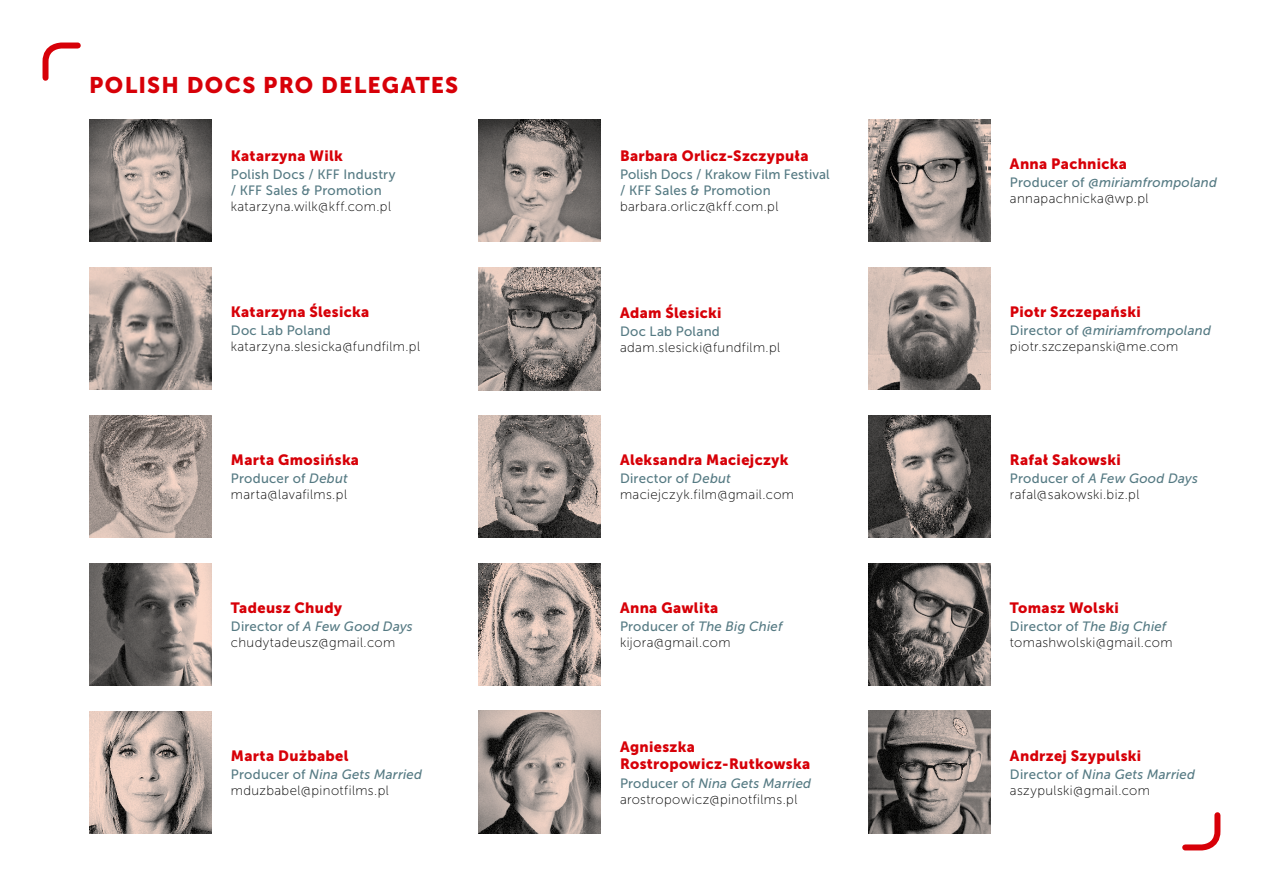
<style>
.page{position:relative;width:1263px;height:893px;background:#fff}
.page>*{position:absolute;margin:0;border:0;box-sizing:border-box;transform-origin:0 0}
.t1{font:22.5px "Museo Sans 900";letter-spacing:.055em;color:#d70008}
.t2{font:14.85px/17.5px "Museo Sans 900";letter-spacing:.025em;color:#d70008}
.t3{font:13.5px "Museo Sans 100";letter-spacing:.03em;color:#000}
.t4{font:italic 13.5px "Museo Sans 500";letter-spacing:.015em;color:#557a83}
.t5{font:13.5px/16.2px "Museo Sans 500";letter-spacing:.015em;color:#557a83}
.s1{font-style:italic}
.s2{font-style:normal}
</style>
<div class="page">
<img style="left:478px;top:711px;width:123px;height:122px">
<img style="left:89px;top:267px;width:123px;height:122px">
<img style="left:89px;top:563px;width:123px;height:122px">
<img style="left:89px;top:415px;width:123px;height:122px">
<img style="left:89px;top:119px;width:123px;height:123px">
<img style="left:478px;top:119px;width:123px;height:123px">
<img style="left:478px;top:563px;width:123px;height:122px">
<img style="left:478px;top:415px;width:123px;height:122px">
<img style="left:868px;top:119px;width:123px;height:123px">
<img style="left:478px;top:268px;width:123px;height:122px">
<img style="left:868px;top:563px;width:123px;height:122px">
<img style="left:868px;top:711px;width:123px;height:122px">
<img style="left:868px;top:415px;width:123px;height:122px">
<img style="left:868px;top:267px;width:123px;height:122px">
<svg style="left:42px;top:42px;width:39px;height:39px"></svg>
<svg style="left:1182px;top:812px;width:39px;height:39px"></svg>
<img style="left:89px;top:711px;width:123px;height:123px">
<h1 class="t1" style="left:89px;top:73px;width:370px">POLISH DOCS PRO DELEGATES</h1>
<p class="t2" style="left:231px;top:146px;width:113px">Katarzyna Wilk</p>
<p class="t5" style="left:231px;top:166px;width:166px">Polish Docs / KFF Industry / KFF Sales &amp; Promotion</p>
<p class="t3" style="left:231px;top:199px;width:162px">katarzyna.wilk@kff.com.pl</p>
<p class="t2" style="left:231px;top:303px;width:140px">Katarzyna Ślesicka</p>
<p class="t5" style="left:231px;top:322px;width:101px">Doc Lab Poland</p>
<p class="t3" style="left:231px;top:339px;width:191px">katarzyna.slesicka@fundfilm.pl</p>
<p class="t2" style="left:231px;top:450px;width:130px">Marta Gmosińska</p>
<p class="t5" style="left:231px;top:470px;width:118px">Producer of <span class="s1">Debut</span></p>
<p class="t3" style="left:231px;top:487px;width:118px">marta@lavafilms.pl</p>
<p class="t2" style="left:231px;top:598px;width:113px">Tadeusz Chudy</p>
<p class="t4" style="left:231px;top:619px;width:183px"><span class="s2">Director of</span> A Few Good Days</p>
<p class="t3" style="left:231px;top:635px;width:166px">chudytadeusz@gmail.com</p>
<p class="t2" style="left:231px;top:747px;width:119px">Marta Dużbabel</p>
<p class="t4" style="left:231px;top:767px;width:193px"><span class="s2">Producer of</span> Nina Gets Married</p>
<p class="t3" style="left:231px;top:783px;width:159px">mduzbabel@pinotfilms.pl</p>
<p class="t2" style="left:620px;top:147px;width:190px">Barbara Orlicz-Szczypuła</p>
<p class="t5" style="left:620px;top:166px;width:211px">Polish Docs / Krakow Film Festival / KFF Sales &amp; Promotion</p>
<p class="t3" style="left:620px;top:199px;width:160px">barbara.orlicz@kff.com.pl</p>
<p class="t2" style="left:620px;top:303px;width:103px">Adam Ślesicki</p>
<p class="t5" style="left:620px;top:323px;width:101px">Doc Lab Poland</p>
<p class="t3" style="left:620px;top:340px;width:162px">adam.slesicki@fundfilm.pl</p>
<p class="t2" style="left:620px;top:450px;width:170px">Aleksandra Maciejczyk</p>
<p class="t5" style="left:620px;top:470px;width:112px">Director of <span class="s1">Debut</span></p>
<p class="t3" style="left:620px;top:487px;width:176px">maciejczyk.film@gmail.com</p>
<p class="t2" style="left:620px;top:598px;width:100px">Anna Gawlita</p>
<p class="t4" style="left:620px;top:619px;width:164px"><span class="s2">Producer of</span> The Big Chief</p>
<p class="t3" style="left:620px;top:635px;width:112px">kijora@gmail.com</p>
<p class="t2" style="left:620px;top:738px;width:192px">Agnieszka<br>Rostropowicz-Rutkowska</p>
<p class="t4" style="left:620px;top:776px;width:193px"><span class="s2">Producer of</span> Nina Gets Married</p>
<p class="t3" style="left:620px;top:792px;width:179px">arostropowicz@pinotfilms.pl</p>
<p class="t2" style="left:1010px;top:155px;width:119px">Anna Pachnicka</p>
<p class="t4" style="left:1010px;top:175px;width:209px"><span class="s2">Producer of</span> @miriamfrompoland</p>
<p class="t3" style="left:1010px;top:191px;width:140px">annapachnicka@wp.pl</p>
<p class="t2" style="left:1010px;top:303px;width:132px">Piotr Szczepański</p>
<p class="t4" style="left:1010px;top:323px;width:203px"><span class="s2">Director of</span> @miriamfrompoland</p>
<p class="t3" style="left:1010px;top:339px;width:170px">piotr.szczepanski@me.com</p>
<p class="t2" style="left:1010px;top:450px;width:112px">Rafał Sakowski</p>
<p class="t4" style="left:1010px;top:471px;width:189px"><span class="s2">Producer of</span> A Few Good Days</p>
<p class="t3" style="left:1010px;top:487px;width:131px">rafal@sakowski.biz.pl</p>
<p class="t2" style="left:1010px;top:598px;width:111px">Tomasz Wolski</p>
<p class="t4" style="left:1010px;top:619px;width:158px"><span class="s2">Director of</span> The Big Chief</p>
<p class="t3" style="left:1010px;top:635px;width:164px">tomashwolski@gmail.com</p>
<p class="t2" style="left:1010px;top:746px;width:133px">Andrzej Szypulski</p>
<p class="t4" style="left:1010px;top:767px;width:187px"><span class="s2">Director of</span> Nina Gets Married</p>
<p class="t3" style="left:1010px;top:783px;width:141px">aszypulski@gmail.com</p>
</div>
